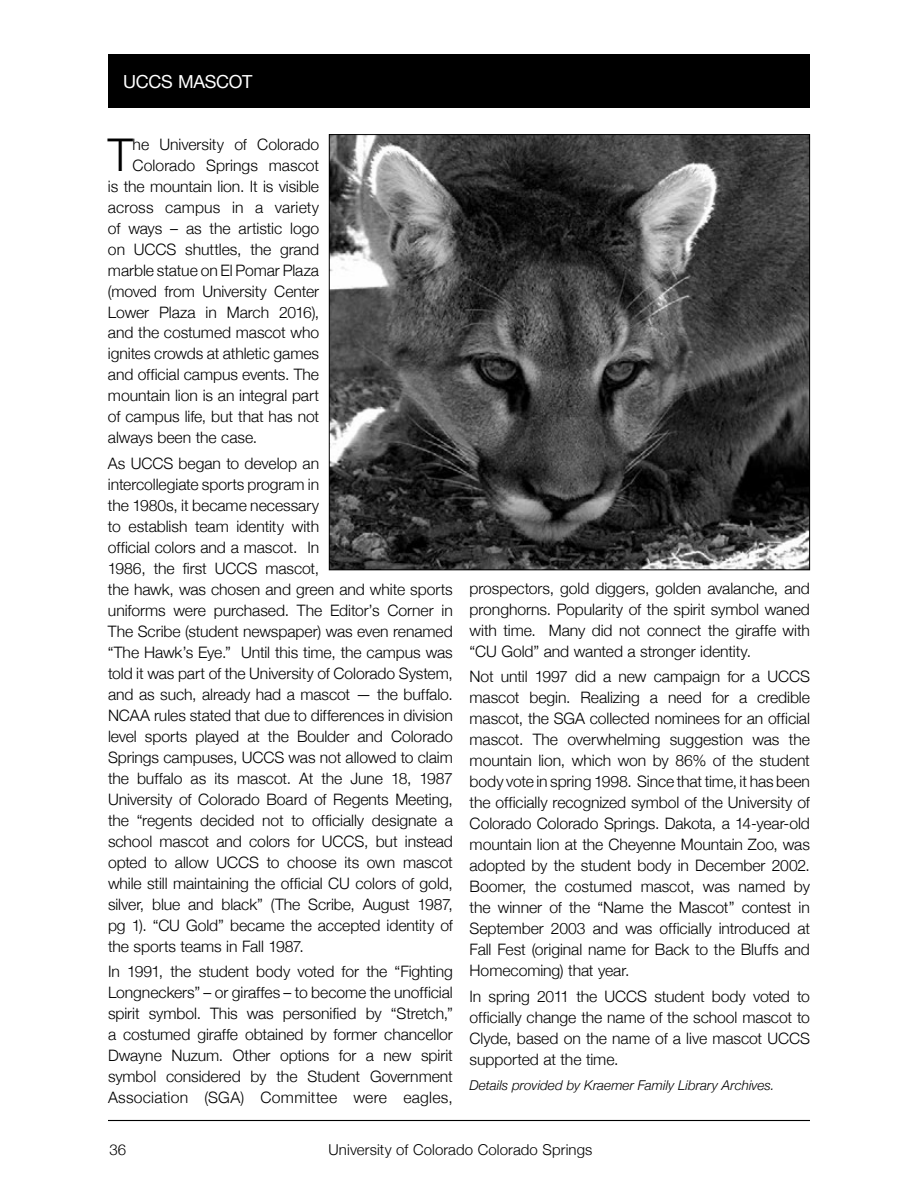
<style>
.page{position:relative;width:918px;height:1188px;background:#fff}
.page>*{position:absolute;margin:0;border:0;box-sizing:border-box;transform-origin:0 0}
.t1{font:300 45.15px "Helvetica Neue";color:#000}
.t2{font:18px "Helvetica Neue";letter-spacing:-.015em;color:#fff}
.t3{font:300 15.75px/21px "Helvetica Neue";letter-spacing:-.005em;color:#000;text-align:justify}
.t4{font:300 15px "Helvetica Neue";letter-spacing:.01em;color:#000}
.t5{font:italic 300 13.5px "Helvetica Neue";color:#000}
</style>
<div class="page">
<hr style="left:108px;top:1120px;width:702px;height:1px;background:#000">
<div style="left:108px;top:54px;width:702px;height:54px;background:#000"></div>
<img style="left:331px;top:136px;width:477px;height:432px">
<p class="t2" style="left:123px;top:69px;width:131px">UCCS MASCOT</p>
<h1 class="t1" style="left:108px;top:118px;width:27px">T</h1>
<p class="t3" style="left:133px;top:132px;width:188px">he University of Colorado</p>
<p class="t3" style="left:133px;top:153px;width:188px">Colorado Springs mascot</p>
<p class="t3" style="left:108px;top:174px;width:213px">is the mountain lion. It is visible</p>
<p class="t3" style="left:108px;top:195px;width:213px">across campus in a variety</p>
<p class="t3" style="left:108px;top:216px;width:213px">of ways – as the artistic logo</p>
<p class="t3" style="left:108px;top:237px;width:213px">on UCCS shuttles, the grand</p>
<p class="t3" style="left:108px;top:258px;width:213px">marble statue on El Pomar Plaza</p>
<p class="t3" style="left:108px;top:279px;width:213px">(moved from University Center</p>
<p class="t3" style="left:108px;top:300px;width:213px">Lower Plaza in March 2016),</p>
<p class="t3" style="left:108px;top:321px;width:213px">and the costumed mascot who</p>
<p class="t3" style="left:108px;top:342px;width:213px">ignites crowds at athletic games</p>
<p class="t3" style="left:108px;top:363px;width:213px">and official campus events. The</p>
<p class="t3" style="left:108px;top:384px;width:213px">mountain lion is an integral part</p>
<p class="t3" style="left:108px;top:405px;width:213px">of campus life, but that has not</p>
<p class="t3" style="left:108px;top:426px;width:148px">always been the case.</p>
<p class="t3" style="left:108px;top:452px;width:346px;text-align:left">As UCCS began to develop an<br>intercollegiate sports program in<br>the 1980s, it became necessary<br>to establish team identity with<br>official colors and a mascot. In<br>1986, the first UCCS mascot,<br>the hawk, was chosen and green and white sports uniforms were purchased. The Editor’s Corner in The Scribe (student newspaper) was even renamed “The Hawk’s Eye.” Until this time, the campus was told it was part of the University of Colorado System, and as such, already had a mascot — the buffalo.<br>NCAA rules stated that due to differences in division level sports played at the Boulder and Colorado Springs campuses, UCCS was not allowed to claim the buffalo as its mascot. At the June 18, 1987<br>University of Colorado Board of Regents Meeting, the “regents decided not to officially designate a school mascot and colors for UCCS, but instead opted to allow UCCS to choose its own mascot while still maintaining the official CU colors of gold, silver, blue and black” (The Scribe, August 1987, pg 1). “CU Gold” became the accepted identity of the sports teams in Fall 1987.</p>
<p class="t3" style="left:108px;top:960px;width:346px">In 1991, the student body voted for the “Fighting Longneckers” – or giraffes – to become the unofficial spirit symbol. This was personified by “Stretch,” a costumed giraffe obtained by former chancellor Dwayne Nuzum. Other options for a new spirit symbol considered by the Student Government Association (SGA) Committee were eagles,</p>
<p class="t3" style="left:470px;top:577px;width:342px">prospectors, gold diggers, golden avalanche, and pronghorns. Popularity of the spirit symbol waned with time. Many did not connect the giraffe with “CU Gold” and wanted a stronger identity.</p>
<p class="t3" style="left:470px;top:665px;width:342px;text-align:left">Not until 1997 did a new campaign for a UCCS mascot begin. Realizing a need for a credible mascot, the SGA collected nominees for an official mascot. The overwhelming suggestion was the mountain lion, which won by 86% of the student body vote in spring 1998. Since that time, it has been the officially recognized symbol of the University of Colorado Colorado Springs. Dakota, a 14-year-old mountain lion at the Cheyenne Mountain Zoo, was adopted by the student body in December 2002.<br>Boomer, the costumed mascot, was named by the winner of the “Name the Mascot” contest in September 2003 and was officially introduced at Fall Fest (original name for Back to the Bluffs and Homecoming) that year.</p>
<p class="t3" style="left:470px;top:984px;width:342px">In spring 2011 the UCCS student body voted to officially change the name of the school mascot to Clyde, based on the name of a live mascot UCCS supported at the time.</p>
<p class="t5" style="left:470px;top:1075px;width:307px">Details provided by Kraemer Family Library Archives.</p>
<p class="t4" style="left:109px;top:1137px;width:18px">36</p>
<p class="t4" style="left:329px;top:1137px;width:265px">University of Colorado Colorado Springs</p>
</div>
